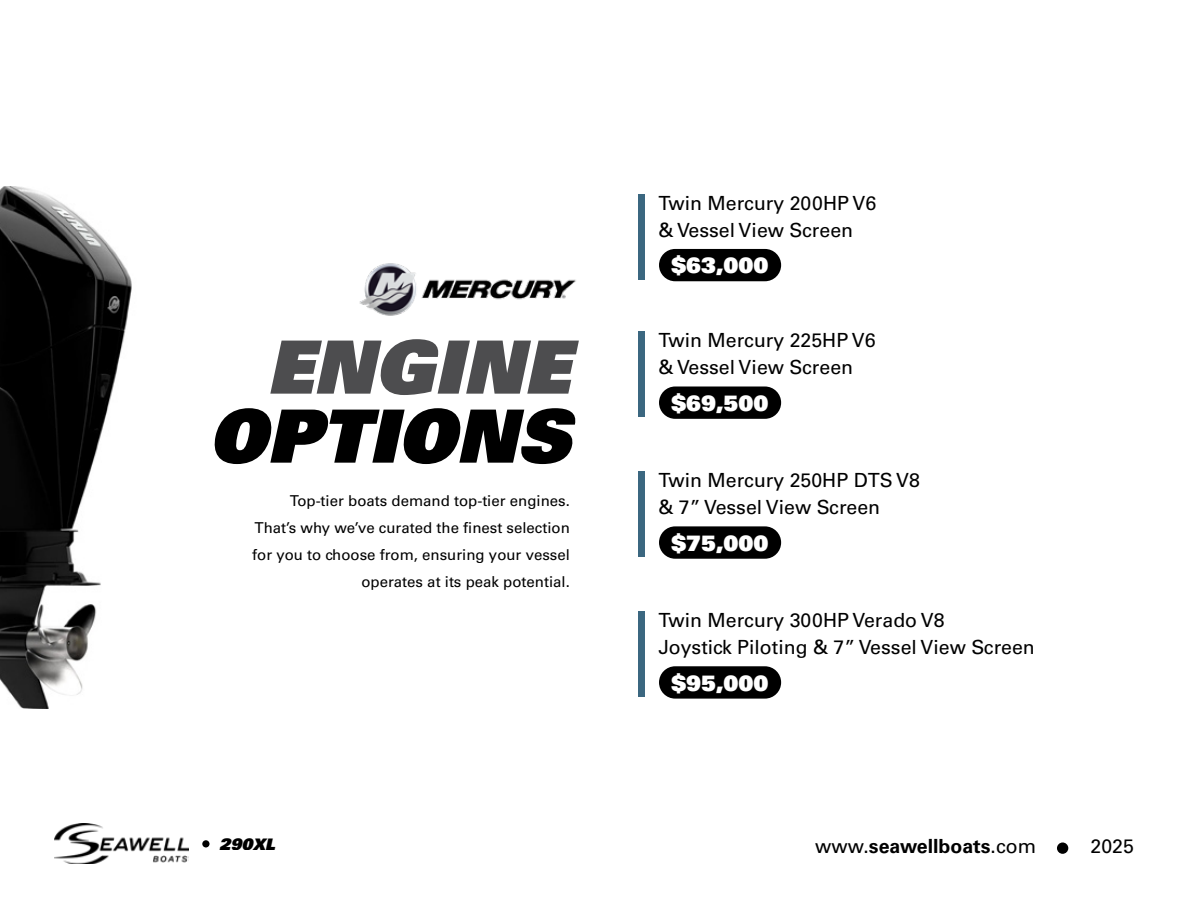
<style>
.page{position:relative;width:1188px;height:918px;background:#fff}
.page>*{position:absolute;margin:0;border:0;box-sizing:border-box;transform-origin:0 0}
.t1{font:73.5px "Univers LT Std X Black Obl";color:#000}
.t2{font:73.5px "Univers LT Std X Black Obl";color:#4d4d4f}
.t3{font:21.3px "Univers LT Std X Black";color:#fff}
.t4{font:19.5px/27px "Univers LT Std";color:#000}
.t5{font:700 19.5px "Univers LT Std";color:#000}
.t6{font:15.9px "Univers LT Std X Black Obl";color:#000}
.t7{font:15px/27px "Univers LT Std";color:#000;text-align:right}
.s1{font-weight:400}
</style>
<div class="page">
<img style="left:0;top:186px;width:132px;height:522px">
<img style="left:359px;top:263px;width:217px;height:53px">
<div style="left:659px;top:387px;width:122px;height:32px;background:#000;border-radius:16px"></div>
<div style="left:638px;top:332px;width:7px;height:85px;background:#3b6780"></div>
<div style="left:659px;top:526px;width:122px;height:33px;background:#000;border-radius:16px"></div>
<div style="left:638px;top:471px;width:7px;height:86px;background:#3b6780"></div>
<div style="left:659px;top:666px;width:122px;height:33px;background:#000;border-radius:16px"></div>
<div style="left:638px;top:611px;width:7px;height:86px;background:#3b6780"></div>
<div style="left:659px;top:249px;width:122px;height:32px;background:#000;border-radius:16px"></div>
<div style="left:638px;top:194px;width:7px;height:86px;background:#3b6780"></div>
<div style="left:1057px;top:842px;width:11px;height:12px;background:#000;border-radius:50%"></div>
<img style="left:55px;top:824px;width:133px;height:40px">
<div style="left:202px;top:840px;width:8px;height:7px;background:#000;border-radius:50%"></div>
<h1 class="t2" style="left:267px;top:319px;width:305px">ENGINE</h1>
<h1 class="t1" style="left:208px;top:388px;width:363px">OPTIONS</h1>
<p class="t7" style="left:252px;top:487px;width:319px">Top-tier boats demand top-tier engines.<br>That’s why we’ve curated the finest selection for you to choose from, ensuring your vessel operates at its peak potential.</p>
<p class="t4" style="left:658px;top:189px;width:220px">Twin Mercury 200HP V6 &amp; Vessel View Screen</p>
<p class="t3" style="left:671px;top:252px;width:99px">$63,000</p>
<p class="t4" style="left:658px;top:327px;width:219px">Twin Mercury 225HP V6 &amp; Vessel View Screen</p>
<p class="t3" style="left:671px;top:389px;width:99px">$69,500</p>
<p class="t4" style="left:658px;top:467px;width:263px">Twin Mercury 250HP DTS V8 &amp; 7” Vessel View Screen</p>
<p class="t3" style="left:671px;top:529px;width:99px">$75,000</p>
<p class="t4" style="left:658px;top:607px;width:378px">Twin Mercury 300HP Verado V8<br>Joystick Piloting &amp; 7” Vessel View Screen</p>
<p class="t3" style="left:671px;top:669px;width:99px">$95,000</p>
<p class="t6" style="left:219px;top:833px;width:57px">290XL</p>
<p class="t5" style="left:815px;top:835px;width:222px"><span class="s1">www.</span>seawellboats<span class="s1">.com</span></p>
<p class="t4" style="left:1091px;top:833px;width:45px">2025</p>
</div>
